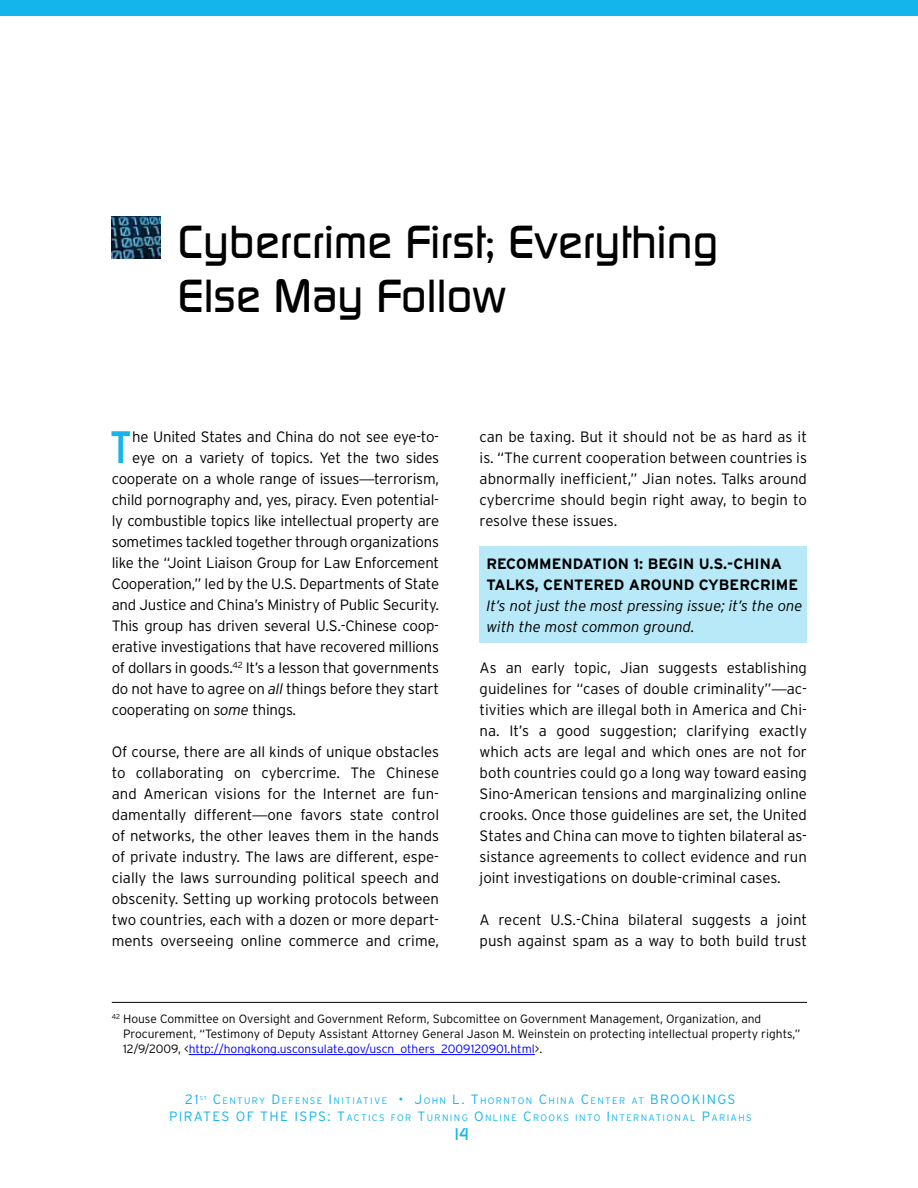
<style>
.page{position:relative;width:918px;height:1188px;background:#fff}
.page>*{position:absolute;margin:0;border:0;box-sizing:border-box;transform-origin:0 0}
.t1{font:500 45px/54px "Digital";color:#000}
.t2{font:500 44.1px "Digital";color:#13b5ea}
.t3{font:500 16.5px "Digital";color:#13b5ea}
.t4{font:300 15px/21px "Interstate";letter-spacing:-.015em;color:#000;text-align:justify}
.t5{font:italic 300 15px/21px "Interstate";color:#000}
.t6{font:700 15px/21px "Interstate";color:#000}
.t7{font:300 13.5px "Interstate";color:#13b5ea}
.t8{font:300 12px/15px "Interstate";color:#000}
.t9{font:300 9.45px/16.2px "Interstate";letter-spacing:.145em;color:#13b5ea}
.t10{font:300 5.55px "Interstate";color:#13b5ea}
.s1{font-family:"Helvetica Neue"}
.s2{font-style:italic}
.s3{color:#00f}
.s4{font-size:13.5px}
</style>
<div class="page">
<div style="left:0;top:0;width:918px;height:15px;background:#13b5ea"></div>
<img style="left:112px;top:216px;width:48px;height:42px">
<div style="left:480px;top:547px;width:327px;height:96px;background:#b8e9f9"></div>
<hr style="left:112px;top:1002px;width:695px;height:1px;background:#000">
<hr style="left:189px;top:1054px;width:346px;height:1px;background:#00f">
<h1 class="t1" style="left:177px;top:215px;width:543px">Cybercrime First; Everything<br>Else May Follow</h1>
<h2 class="t2" style="left:112px;top:422px;width:20px">T</h2>
<p class="t4" style="left:132px;top:426px;width:308px">he U nited States and China do not see eye-to-</p>
<p class="t4" style="left:132px;top:447px;width:308px">eye on a variety of topics. Yet the two sides</p>
<p class="t4" style="left:112px;top:468px;width:329px">cooperate on a whole range of issues<span class="s1">—</span>terrorism,</p>
<p class="t4" style="left:112px;top:489px;width:329px">child pornography and, yes, piracy. Even potential-</p>
<p class="t4" style="left:112px;top:510px;width:329px">ly combustible topics like intellectual property are</p>
<p class="t4" style="left:112px;top:531px;width:329px">sometimes tackled together through organizations</p>
<p class="t4" style="left:112px;top:552px;width:329px">like the “Joint Liaison Group for Law Enforcement</p>
<p class="t4" style="left:112px;top:573px;width:329px">Cooperation,” led by the U.S. Departments of State</p>
<p class="t4" style="left:112px;top:594px;width:329px">and Justice and China’s Ministry of Public Security.</p>
<p class="t4" style="left:112px;top:615px;width:329px">This group has driven several U.S.-Chinese coop-</p>
<p class="t4" style="left:112px;top:636px;width:329px">erative investigations that have recovered millions</p>
<p class="t4" style="left:112px;top:657px;width:329px">of dollars in goods.<sup>42</sup> It’s a lesson that governments</p>
<p class="t4" style="left:112px;top:678px;width:329px">do not have to agree on <span class="s2">all</span> things before they start</p>
<p class="t4" style="left:112px;top:699px;width:186px">cooperating on <span class="s2">some</span> things.</p>
<p class="t4" style="left:112px;top:741px;width:329px">Of course, there are all kinds of unique obstacles to collaborating on cybercrime. The Chinese and American visions for the I nternet are fun&shy;damentally different<span class="s1">—</span>one favors state control of networks, the other leaves them in the hands of private industry. The laws are different, espe&shy;cially the laws surrounding political speech and obscenity. Setting up working protocols between two countries, each with a dozen or more depart&shy;ments overseeing online commerce and crime,</p>
<p class="t4" style="left:480px;top:426px;width:329px">can be taxing. But it should not be as hard as it is. “The current cooperation between countries is abnormally inefficient,” Jian notes. Talks around cybercrime should begin right away, to begin to resolve these issues.</p>
<p class="t6" style="left:486px;top:554px;width:313px">RECOMMENDATION 1: BEGIN U.S.-CHINA<br>TALKS, CENTERED AROUND CYBERCRIME</p>
<p class="t5" style="left:486px;top:596px;width:318px">It’s not just the most pressing issue; it’s the one with the most common ground.</p>
<p class="t4" style="left:480px;top:657px;width:329px">As an early topic, Jian suggests establishing guidelines for “cases of double criminality”<span class="s1">—</span>ac&shy;tivities which are illegal both in America and Chi&shy;na. It’s a good suggestion; clarifying exactly which acts are legal and which ones are not for both countries could go a long way toward easing Sino-American tensions and marginalizing online crooks. Once those guidelines are set, the U nited States and China can move to tighten bilateral as&shy;sistance agreements to collect evidence and run joint investigations on double-criminal cases.</p>
<p class="t4" style="left:480px;top:909px;width:329px">A recent U.S.-China bilateral suggests a joint push against spam as a way to both build trust</p>
<p class="t8" style="left:123px;top:1011px;width:679px;text-indent:-11px"><sup>42</sup> House Committee on Oversight and Government Reform, Subcomittee on Government Management, Organization, and<br>Procurement, “Testimony of Deputy Assistant Attorney General Jason M. Weinstein on protecting intellectual property rights,”<br>12/9/2009, &lt;<span class="s3">http://hongkong.usconsulate.gov/uscn_others_2009120901.html</span>&gt;.</p>
<p class="t9" style="left:169px;top:1093px;width:584px;text-indent:44px"><span class="s4">C</span>ENTURY <span class="s4">D</span>EFENSE <span class="s4">I</span>NITIATIVE <span class="s4">• J</span>OHN <span class="s4">L. T</span>HORNTON <span class="s4">C</span>HI NA <span class="s4">C</span>ENTER AT <span class="s4">Brookings<br>Pirates of the ISPs:</span> <span class="s4">T</span>ACTICS FOR <span class="s4">T</span>URNI NG <span class="s4">O</span> NLI NE <span class="s4">C</span>ROOKS I NTO <span class="s4">I</span>NTERNATI ONAL <span class="s4">P</span>ARIAHS</p>
<p class="t3" style="left:451px;top:1125px;width:20px">14</p>
<p class="t7" style="left:185px;top:1092px;width:15px">21</p>
<p class="t10" style="left:200px;top:1095px;width:9px">ST</p>
</div>
